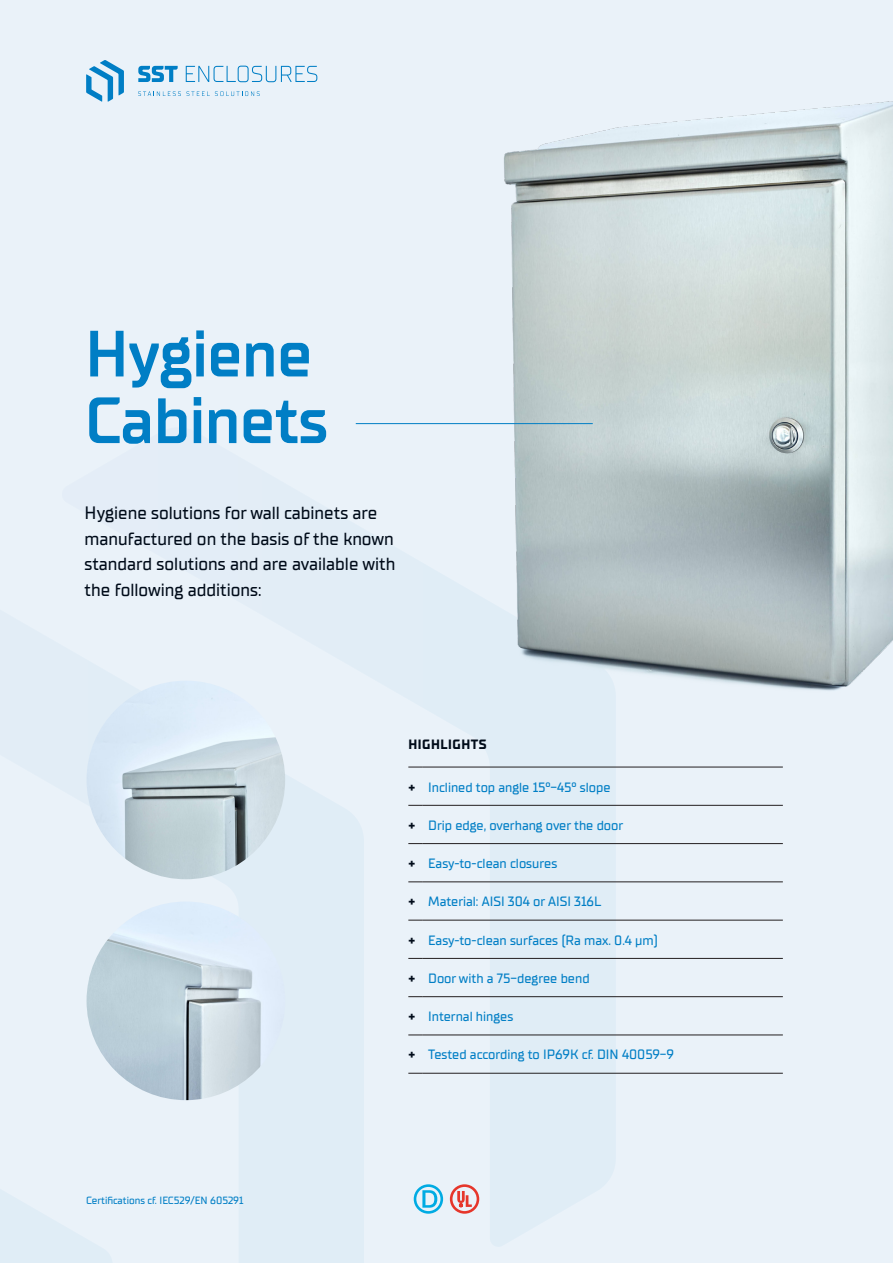
<style>
.page{position:relative;width:893px;height:1263px;background:#eaf2f9}
.page>*{position:absolute;margin:0;border:0;box-sizing:border-box;transform-origin:0 0}
.t1{font:600 65.25px "TT Supermolot Neue";letter-spacing:-.01em;color:#007ec5}
.t2{font:500 18px/25.5px "TT Supermolot Neue";color:#000b19}
.t3{font:500 13.5px "TT Supermolot Neue";color:#007ec5}
.t4{font:700 13.5px "TT Supermolot Neue";letter-spacing:.04em;color:#000b19}
.t5{font:500 10.5px "TT Supermolot Neue";color:#007ec5}
</style>
<div class="page">
<svg style="left:408px;top:766px;width:208px;height:448px"></svg>
<img style="left:411px;top:101px;width:482px;height:590px">
<svg style="left:86px;top:60px;width:38px;height:42px"></svg>
<svg style="left:138px;top:66px;width:179px;height:16px"></svg>
<svg style="left:138px;top:91px;width:122px;height:5px"></svg>
<svg style="left:408px;top:767px;width:14px;height:1px"></svg>
<hr style="left:422px;top:767px;width:361px;height:1px;background:#231f20">
<svg style="left:408px;top:805px;width:14px;height:1px"></svg>
<hr style="left:422px;top:805px;width:361px;height:1px;background:#231f20">
<svg style="left:408px;top:843px;width:14px;height:1px"></svg>
<hr style="left:422px;top:843px;width:361px;height:1px;background:#231f20">
<svg style="left:408px;top:882px;width:14px;height:1px"></svg>
<hr style="left:422px;top:882px;width:361px;height:1px;background:#231f20">
<svg style="left:408px;top:920px;width:14px;height:1px"></svg>
<hr style="left:422px;top:920px;width:361px;height:1px;background:#231f20">
<svg style="left:408px;top:958px;width:14px;height:1px"></svg>
<hr style="left:422px;top:958px;width:361px;height:1px;background:#231f20">
<svg style="left:408px;top:996px;width:14px;height:1px"></svg>
<hr style="left:422px;top:996px;width:361px;height:1px;background:#231f20">
<svg style="left:408px;top:1035px;width:14px;height:1px"></svg>
<hr style="left:422px;top:1035px;width:361px;height:1px;background:#231f20">
<svg style="left:408px;top:1073px;width:14px;height:1px"></svg>
<hr style="left:422px;top:1073px;width:361px;height:1px;background:#231f20">
<hr style="left:356px;top:423px;width:237px;height:1px;background:#007ec5">
<div style="left:450px;top:1184px;width:29px;height:30px;border:3px solid #e6362b;border-radius:50%"></div>
<svg style="left:457px;top:1191px;width:15px;height:16px"></svg>
<div style="left:414px;top:1184px;width:29px;height:30px;border:3px solid #00abe3;border-radius:50%"></div>
<svg style="left:422px;top:1190px;width:15px;height:18px"></svg>
<img style="left:87px;top:681px;width:198px;height:198px;border-radius:99px">
<img style="left:87px;top:901px;width:198px;height:199px;border-radius:99px">
<p class="t1" style="left:85px;top:315px;width:229px">Hygiene</p>
<p class="t1" style="left:85px;top:382px;width:245px">Cabinets</p>
<p class="t2" style="left:85px;top:500px;width:312px">Hygiene solutions for wall cabinets are manufactured on the basis of the known standard solutions and are available with</p>
<p class="t2" style="left:85px;top:577px;width:178px">the following additions:</p>
<p class="t5" style="left:86px;top:1194px;width:159px">Certifications cf. IEC529/EN 605291</p>
<p class="t4" style="left:408px;top:736px;width:80px">HIGHLIGHTS</p>
<p class="t4" style="left:408px;top:779px;width:8px">+</p>
<p class="t3" style="left:428px;top:779px;width:184px">Inclined top angle 15°-45° slope</p>
<p class="t4" style="left:408px;top:817px;width:8px">+</p>
<p class="t3" style="left:428px;top:817px;width:197px">Drip edge, overhang over the door</p>
<p class="t4" style="left:408px;top:855px;width:8px">+</p>
<p class="t3" style="left:428px;top:855px;width:131px">Easy-to-clean closures</p>
<p class="t4" style="left:408px;top:894px;width:8px">+</p>
<p class="t3" style="left:428px;top:894px;width:174px">Material: AISI 304 or AISI 316L</p>
<p class="t4" style="left:408px;top:932px;width:8px">+</p>
<p class="t3" style="left:428px;top:932px;width:231px">Easy-to-clean surfaces (Ra max. 0.4 µm)</p>
<p class="t4" style="left:408px;top:970px;width:8px">+</p>
<p class="t3" style="left:428px;top:970px;width:163px">Door with a 75-degree bend</p>
<p class="t4" style="left:408px;top:1008px;width:8px">+</p>
<p class="t3" style="left:428px;top:1009px;width:87px">Internal hinges</p>
<p class="t4" style="left:408px;top:1047px;width:8px">+</p>
<p class="t3" style="left:428px;top:1047px;width:247px">Tested according to IP69K cf. DIN 40059-9</p>
</div>
